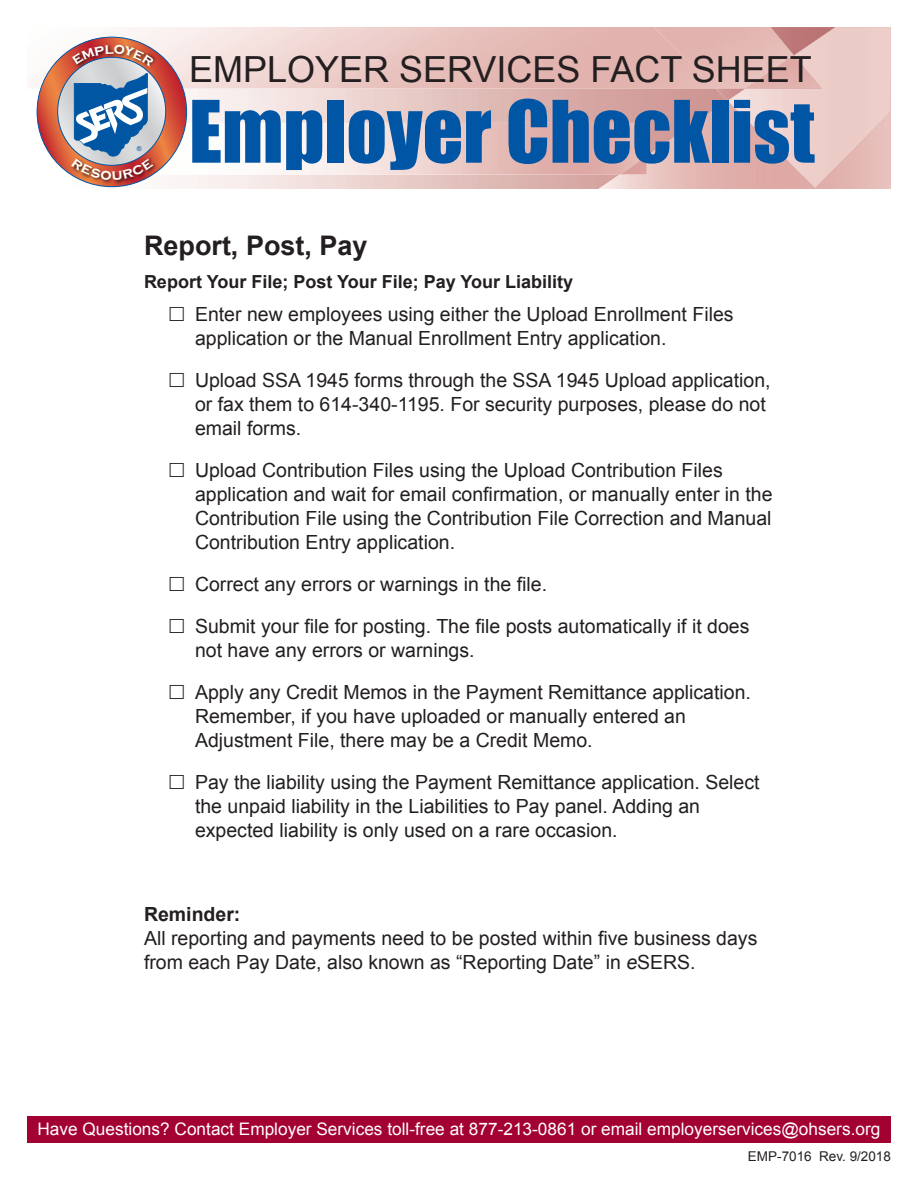
<style>
.page{position:relative;width:918px;height:1188px;background:#fff}
.page>*{position:absolute;margin:0;border:0;box-sizing:border-box;transform-origin:0 0}
.t1{font:79.5px "Impact";color:#0155a5}
.t2{font:36px "Arial";color:#231f20}
.t3{font:700 27px "Arial";color:#231f20}
.t4{font:19.5px/24px "Arial";color:#231f20}
.t5{font:700 19.5px "Arial";color:#231f20}
.t6{font:700 18px "Arial";color:#231f20}
.t7{font:17.25px "Arial";color:#fff}
.t8{font:13.5px "Arial";color:#231f20}
.t9{font:6.6px "Arial";color:#0156a3}
</style>
<div class="page">
<img style="left:599px;top:88px;width:292px;height:101px">
<img style="left:728px;top:27px;width:163px;height:161px">
<img style="left:654px;top:27px;width:140px;height:61px">
<img style="left:746px;top:55px;width:75px;height:33px">
<img style="left:231px;top:123px;width:416px;height:51px">
<img style="left:620px;top:156px;width:27px;height:18px">
<div style="left:27px;top:1116px;width:864px;height:27px;background:#a40133"></div>
<svg style="left:36px;top:36px;width:151px;height:151px"></svg>
<p class="t9" style="left:137px;top:145px;width:6px">®</p>
<p class="t2" style="left:189px;top:45px;width:624px">EMPLOYER SERVICES FACT SHEET</p>
<p class="t1" style="left:189px;top:70px;width:627px">Employer Checklist</p>
<p class="t3" style="left:144px;top:227px;width:225px">Report, Post, Pay</p>
<p class="t6" style="left:144px;top:269px;width:431px">Report Your File; Post Your File; Pay Your Liability</p>
<p class="t4" style="left:195px;top:302px;width:540px">Enter new employees using either the Upload Enrollment Files application or the Manual Enrollment Entry application.</p>
<p class="t4" style="left:195px;top:368px;width:577px">Upload SSA 1945 forms through the SSA 1945 Upload application, or fax them to 614-340-1195. For security purposes, please do not email forms.</p>
<p class="t4" style="left:195px;top:458px;width:579px">Upload Contribution Files using the Upload Contribution Files application and wait for email confirmation, or manually enter in the Contribution File using the Contribution File Correction and Manual Contribution Entry application.</p>
<p class="t4" style="left:195px;top:572px;width:354px">Correct any errors or warnings in the file.</p>
<p class="t4" style="left:195px;top:614px;width:556px">Submit your file for posting. The file posts automatically if it does not have any errors or warnings.</p>
<p class="t4" style="left:195px;top:680px;width:557px">Apply any Credit Memos in the Payment Remittance application.<br>Remember, if you have uploaded or manually entered an<br>Adjustment File, there may be a Credit Memo.</p>
<p class="t4" style="left:195px;top:770px;width:566px">Pay the liability using the Payment Remittance application. Select the unpaid liability in the Liabilities to Pay panel. Adding an expected liability is only used on a rare occasion.</p>
<p class="t5" style="left:144px;top:901px;width:98px">Reminder:</p>
<p class="t4" style="left:144px;top:926px;width:615px">All reporting and payments need to be posted within five business days from each Pay Date, also known as “Reporting Date” in eSERS.</p>
<p class="t7" style="left:37px;top:1117px;width:844px">Have Questions? Contact Employer Services toll-free at 877-213-0861 or email employerservices@ohsers.org</p>
<p class="t8" style="left:748px;top:1147px;width:145px">EMP-7016 Rev. 9/2018</p>
</div>
